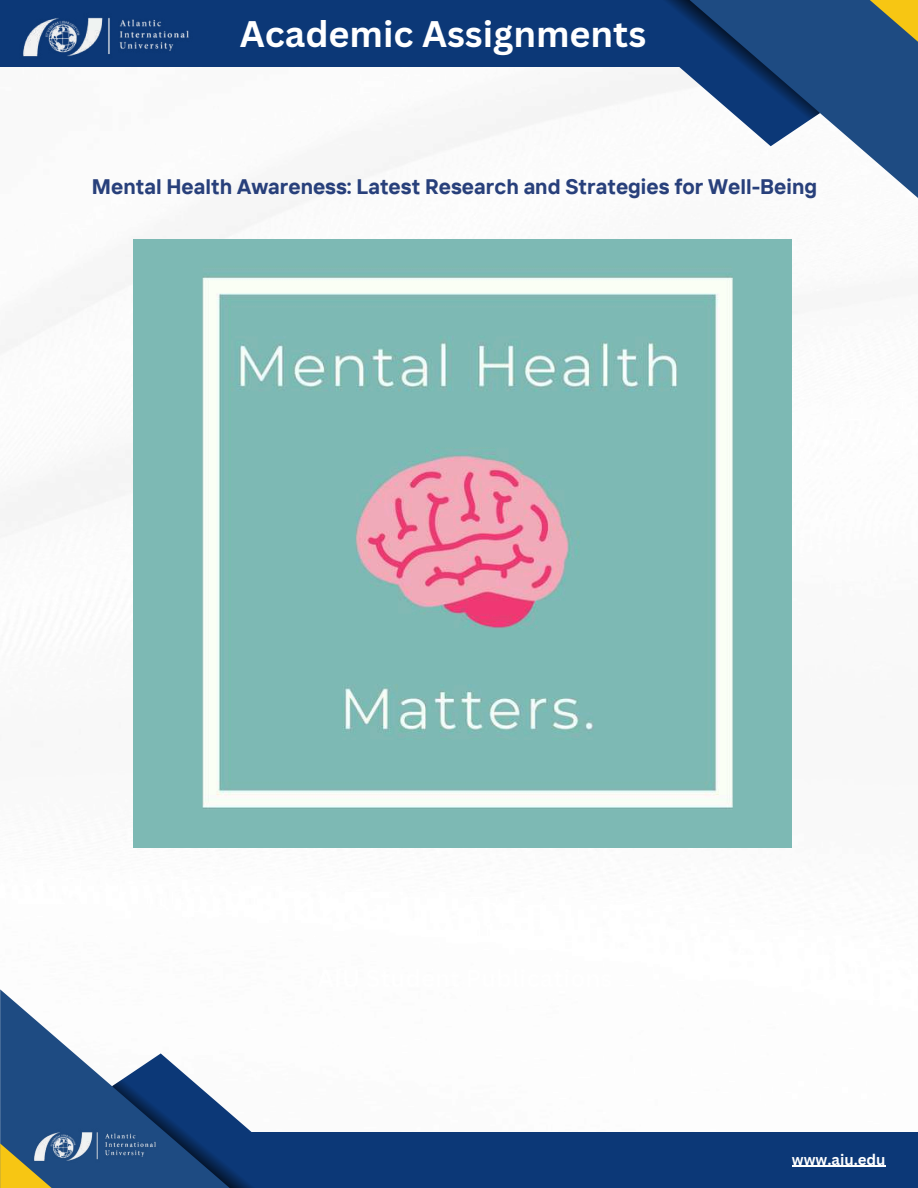
<style>
.page{position:relative;width:918px;height:1188px;background:#fff}
.page>*{position:absolute;margin:0;border:0;box-sizing:border-box;transform-origin:0 0}
.t1{font:700 36px "Canva Sans";color:#fff}
.t2{font:700 21px "TT Interphases";color:#28407b}
.t3{font:700 15px "Canva Sans";color:#fff}
</style>
<div class="page">
<img style="left:0;top:66px;width:895px;height:782px">
<div style="left:0;top:0;width:699px;height:66px;background:#0c3877"></div>
<svg style="left:648px;top:0;width:270px;height:211px"></svg>
<svg style="left:828px;top:0;width:90px;height:55px;background:#4a646b"></svg>
<svg style="left:560px;top:0;width:260px;height:146px"></svg>
<img style="left:20px;top:17px;width:172px;height:50px">
<div style="left:175px;top:1132px;width:743px;height:56px;background:#0c3877"></div>
<svg style="left:0;top:989px;width:112px;height:199px;fill:#1e4b82"></svg>
<svg style="left:0;top:1143px;width:104px;height:45px;background:#757c55"></svg>
<svg style="left:112px;top:1053px;width:140px;height:135px"></svg>
<img style="left:31px;top:1124px;width:127px;height:44px">
<img style="left:134px;top:239px;width:658px;height:609px">
<hr style="left:792px;top:1166px;width:94px;height:1px;background:#fff">
<h1 class="t1" style="left:240px;top:9px;width:408px">Academic Assignments</h1>
<p class="t2" style="left:92px;top:173px;width:727px">Mental Health Awareness: Latest Research and Strategies for Well-Being</p>
<p class="t3" style="left:792px;top:1149px;width:95px">www.aiu.edu</p>
</div>
